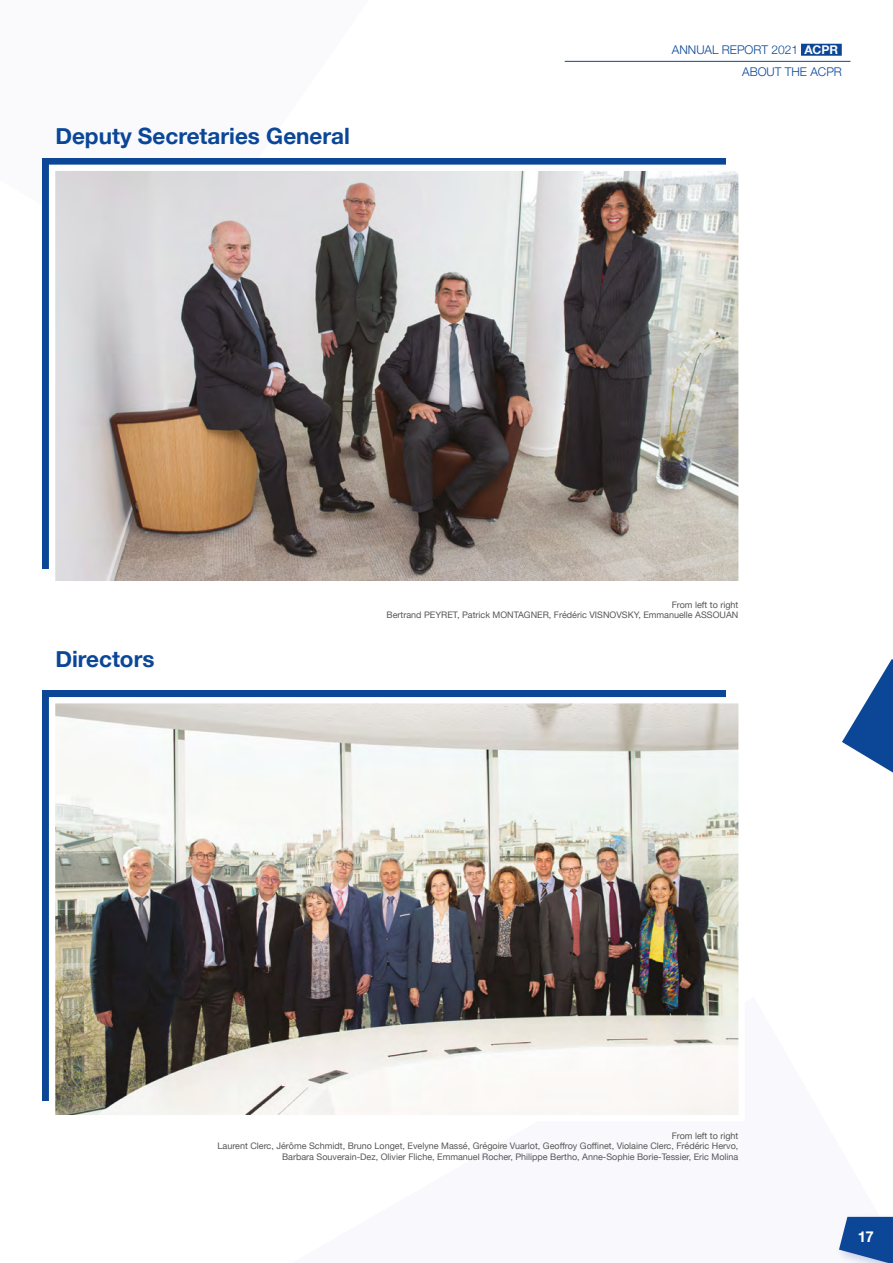
<style>
.page{position:relative;width:893px;height:1263px;background:#fff}
.page>*{position:absolute;margin:0;border:0;box-sizing:border-box;transform-origin:0 0}
.t1{font:700 22.5px "Helvetica Neue";color:#0b4697}
.t2{font:700 15px "Helvetica Neue";color:#fff}
.t3{font:300 12px "Helvetica Neue";color:#0b4697}
.t4{font:9px/10.8px "Helvetica Neue";color:#575756;text-align:right}
.s1{font-weight:700;color:#fff}
</style>
<div class="page">
<div style="left:42px;top:158px;width:390px;height:124px;background:#0b4697"></div>
<svg style="left:842px;top:659px;width:51px;height:114px"></svg>
<img style="left:46px;top:694px;width:693px;height:421px">
<img style="left:46px;top:161px;width:693px;height:420px">
<hr style="left:565px;top:61px;width:285px;height:1px;background:#0b4697">
<div style="left:801px;top:44px;width:41px;height:12px;background:#0b4697"></div>
<div style="left:835px;top:1212px;width:58px;height:51px;background:#24388d;opacity:.22"></div>
<svg style="left:839px;top:1217px;width:54px;height:46px;background:#3565a8"></svg>
<h1 class="t1" style="left:55px;top:118px;width:296px">Deputy Secretaries General</h1>
<h3 class="t3" style="left:672px;top:40px;width:168px">ANNUAL REPORT 2021 <span class="s1">ACPR</span></h3>
<h3 class="t3" style="left:742px;top:62px;width:101px">ABOUT THE ACPR</h3>
<h1 class="t1" style="left:55px;top:641px;width:101px">Directors</h1>
<p class="t4" style="left:387px;top:599px;width:353px">From left to right<br>Bertrand PEYRET, Patrick MONTAGNER, Frédéric VISNOVSKY, Emmanuelle ASSOUAN</p>
<p class="t4" style="left:218px;top:1130px;width:522px">From left to right<br>Laurent Clerc, Jérôme Schmidt, Bruno Longet, Evelyne Massé, Grégoire Vuarlot, Geoffroy Goffinet, Violaine Clerc, Frédéric Hervo,<br>Barbara Souverain-Dez, Olivier Fliche, Emmanuel Rocher, Philippe Bertho, Anne-Sophie Borie-Tessier, Eric Molina</p>
<h2 class="t2" style="left:858px;top:1225px;width:18px">17</h2>
</div>
